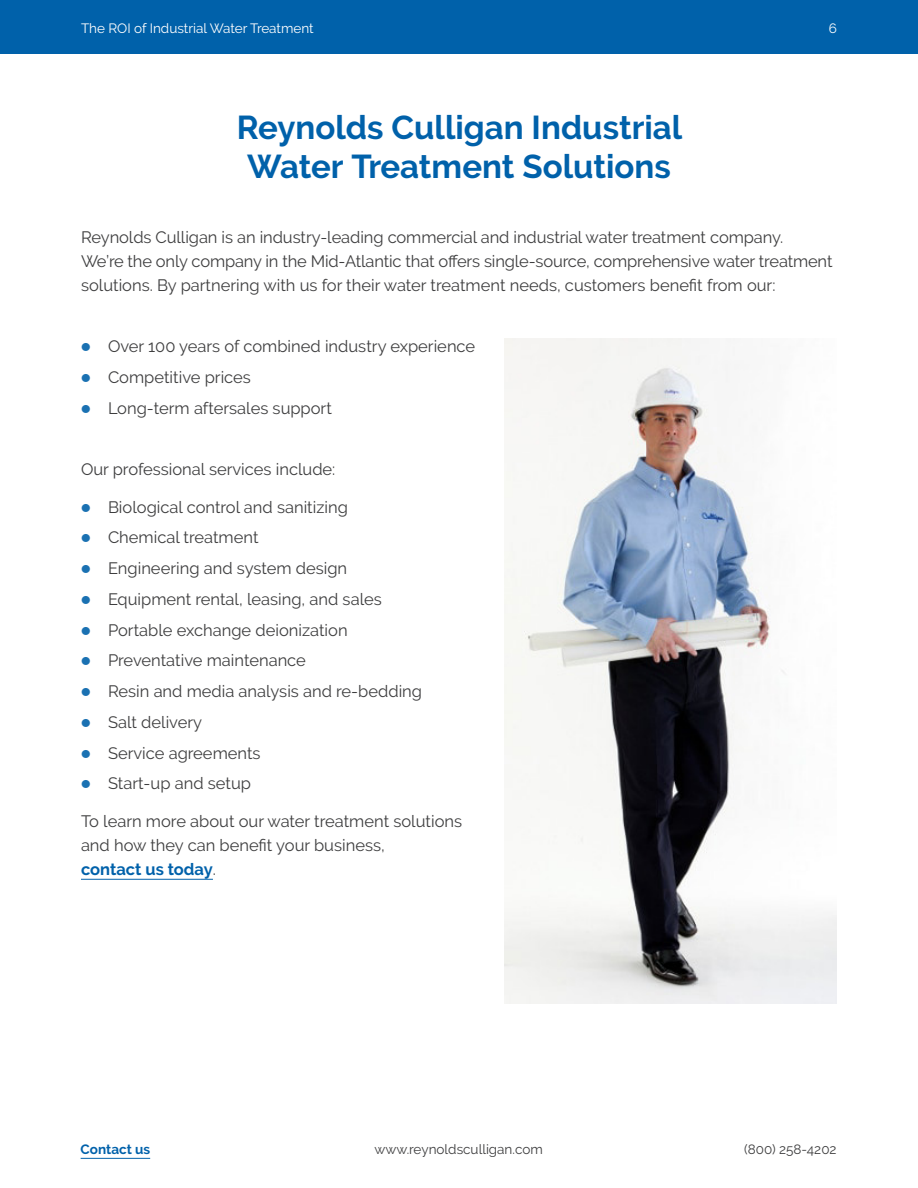
<style>
.page{position:relative;width:918px;height:1188px;background:#fff}
.page>*{position:absolute;margin:0;border:0;box-sizing:border-box;transform-origin:0 0}
.t1{font:700 33px/39px "Raleway";color:#0061aa;text-align:center}
.t2{font:16.5px/24px "Raleway";color:#3e3e3f}
.t3{font:13.5px "Raleway";color:#3e3e3f}
.t4{font:13.5px "Raleway";color:#fff}
.t5{font:700 13.5px "Raleway";color:#0061aa}
.s1{font-family:"Lato";font-weight:900;color:#1a71b2}
.s2{font-weight:700;color:#0061aa}
</style>
<div class="page">
<div style="left:0;top:0;width:918px;height:54px;background:#0061aa"></div>
<hr style="left:81px;top:1158px;width:69px;height:1px;background:#0061aa">
<hr style="left:81px;top:879px;width:132px;height:1px;background:#0061aa">
<img style="left:504px;top:338px;width:333px;height:666px">
<p class="t4" style="left:81px;top:21px;width:234px">The ROI of Industrial Water Treatment</p>
<p class="t4" style="left:829px;top:23px;width:10px">6</p>
<h1 class="t1" style="left:237px;top:108px;width:447px">Reynolds Culligan Industrial<br>Water Treatment Solutions</h1>
<p class="t2" style="left:81px;top:226px;width:753px">Reynolds Culligan is an industry-leading commercial and industrial water treatment company.<br>We’re the only company in the Mid-Atlantic that offers single-source, comprehensive water treatment solutions. By partnering with us for their water treatment needs, customers benefit from our:</p>
<p class="t2" style="left:81px;top:336px;width:396px"><span class="s1">•</span> Over 100 years of combined industry experience</p>
<p class="t2" style="left:81px;top:367px;width:172px"><span class="s1">•</span> Competitive prices</p>
<p class="t2" style="left:81px;top:397px;width:252px"><span class="s1">•</span> Long-term aftersales support</p>
<p class="t2" style="left:81px;top:459px;width:256px">Our professional services include:</p>
<p class="t2" style="left:81px;top:496px;width:268px"><span class="s1">•</span> Biological control and sanitizing</p>
<p class="t2" style="left:81px;top:527px;width:179px"><span class="s1">•</span> Chemical treatment</p>
<p class="t2" style="left:81px;top:558px;width:268px"><span class="s1">•</span> Engineering and system design</p>
<p class="t2" style="left:81px;top:589px;width:302px"><span class="s1">•</span> Equipment rental, leasing, and sales</p>
<p class="t2" style="left:81px;top:619px;width:268px"><span class="s1">•</span> Portable exchange deionization</p>
<p class="t2" style="left:81px;top:650px;width:226px"><span class="s1">•</span> Preventative maintenance</p>
<p class="t2" style="left:81px;top:681px;width:343px"><span class="s1">•</span> Resin and media analysis and re-bedding</p>
<p class="t2" style="left:81px;top:712px;width:123px"><span class="s1">•</span> Salt delivery</p>
<p class="t2" style="left:81px;top:742px;width:181px"><span class="s1">•</span> Service agreements</p>
<p class="t2" style="left:81px;top:773px;width:172px"><span class="s1">•</span> Start-up and setup</p>
<p class="t2" style="left:81px;top:811px;width:383px">To learn more about our water treatment solutions and how they can benefit your business,<br><span class="s2">contact us today</span>.</p>
<p class="t5" style="left:81px;top:1144px;width:71px">Contact us</p>
<p class="t3" style="left:374px;top:1144px;width:170px">www.reynoldsculligan.com</p>
<p class="t3" style="left:744px;top:1144px;width:94px">(800) 258-4202</p>
</div>
